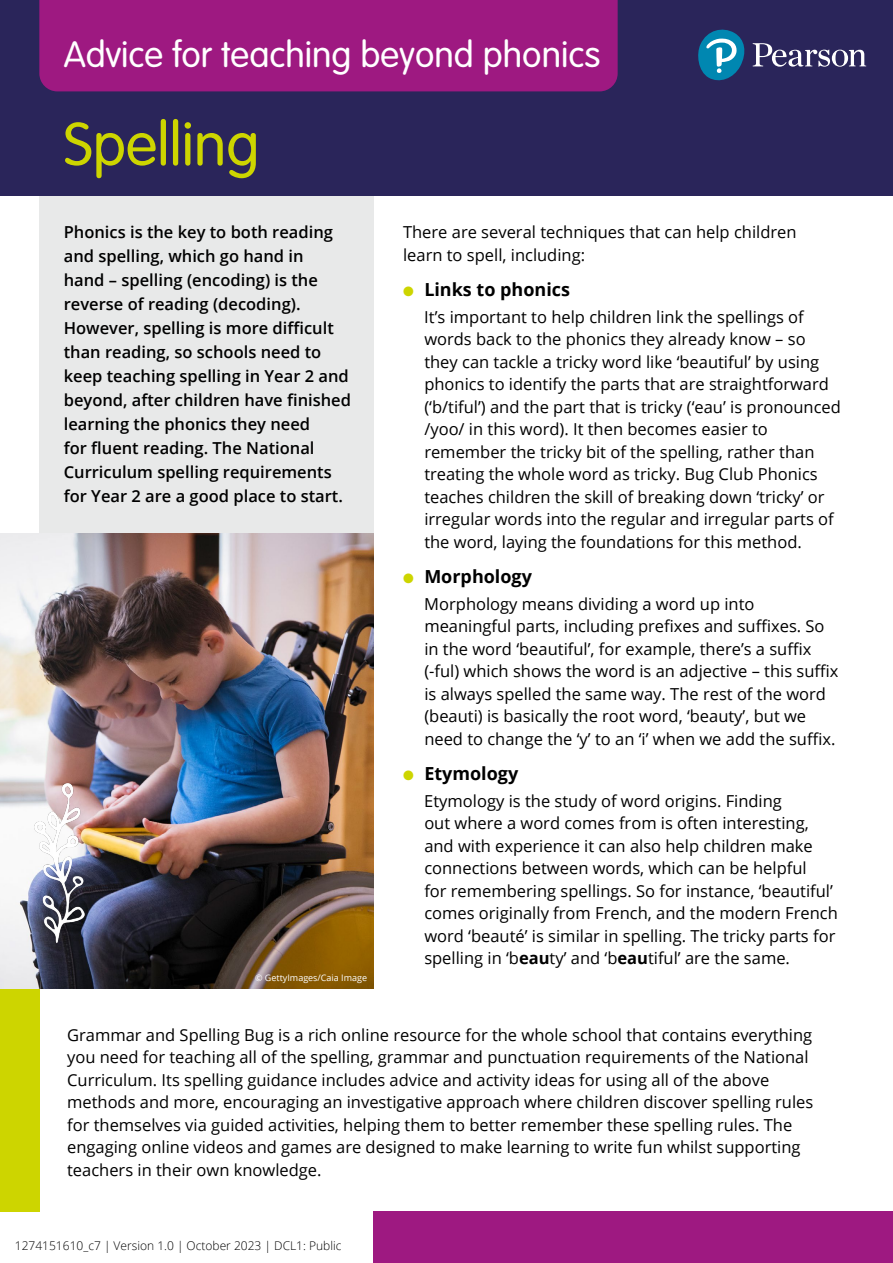
<style>
.page{position:relative;width:893px;height:1263px;background:#fff}
.page>*{position:absolute;margin:0;border:0;box-sizing:border-box;transform-origin:0 0}
.head{font:300 60px "VAG Rounded LTCYR";color:#cdd500}
.R_col_bullets{font:300 36px "VAG Rounded LTCYR";color:#fff}
.R_col_bullets-2{font:700 18px "Open Sans";color:#000}
.R_col_bullets-3{font:16.5px/22.5px "Open Sans";color:#000}
.body{font:16.5px/22.5px "Open Sans";color:#000}
.left_col_body{font:600 16.5px/24px "Open Sans";color:#000}
.t1{font:300 12px "Open Sans";color:#000}
.R_col_bullets-4{font:9px "Open Sans";color:#fff}
.s1{color:#cdd500}
.s2{font-weight:700}
</style>
<div class="page">
<div style="left:0;top:855px;width:39px;height:357px;background:#cdd500"></div>
<div style="left:39px;top:184px;width:334px;height:350px;background:#e8e9e9"></div>
<div style="left:373px;top:1212px;width:520px;height:51px;background:#9e1981"></div>
<div style="left:0;top:0;width:893px;height:196px;background:#2a255a"></div>
<img style="left:0;top:534px;width:373px;height:455px">
<img style="left:0;top:754px;width:105px;height:193px">
<svg style="left:753px;top:43px;width:113px;height:24px"></svg>
<svg style="left:698px;top:29px;width:47px;height:52px"></svg>
<div style="left:39px;top:0;width:579px;height:91px;background:#9e1981"></div>
<p class="R_col_bullets" style="left:64px;top:33px;width:538px">Advice for teaching beyond phonics</p>
<p class="head" style="left:64px;top:109px;width:197px">Spelling</p>
<p class="left_col_body" style="left:64px;top:220px;width:289px">Phonics is the key to both reading and spelling, which go hand in<br>hand – spelling (encoding) is the reverse of reading (decoding).<br>However, spelling is more difficult than reading, so schools need to keep teaching spelling in Year 2 and beyond, after children have finished learning the phonics they need<br>for fluent reading. The National Curriculum spelling requirements for Year 2 are a good place to start.</p>
<p class="body" style="left:403px;top:220px;width:395px">There are several techniques that can help children learn to spell, including:</p>
<p class="R_col_bullets-2" style="left:403px;top:276px;width:169px"><span class="s1">●</span> Links to phonics</p>
<p class="R_col_bullets-3" style="left:424px;top:305px;width:418px">It’s important to help children link the spellings of words back to the phonics they already know – so they can tackle a tricky word like ‘beautiful’ by using phonics to identify the parts that are straightforward (‘b/tiful’) and the part that is tricky (‘eau’ is pronounced /yoo/ in this word). It then becomes easier to remember the tricky bit of the spelling, rather than treating the whole word as tricky. Bug Club Phonics teaches children the skill of breaking down ‘tricky’ or irregular words into the regular and irregular parts of the word, laying the foundations for this method.</p>
<p class="R_col_bullets-2" style="left:403px;top:564px;width:130px"><span class="s1">●</span> Morphology</p>
<p class="R_col_bullets-3" style="left:424px;top:592px;width:416px">Morphology means dividing a word up into meaningful parts, including prefixes and suffixes. So in the word ‘beautiful’, for example, there’s a suffix (-ful) which shows the word is an adjective – this suffix is always spelled the same way. The rest of the word (beauti) is basically the root word, ‘beauty’, but we need to change the ‘y’ to an ‘i’ when we add the suffix.</p>
<p class="R_col_bullets-2" style="left:403px;top:761px;width:117px"><span class="s1">●</span> Etymology</p>
<p class="R_col_bullets-3" style="left:424px;top:789px;width:415px">Etymology is the study of word origins. Finding<br>out where a word comes from is often interesting, and with experience it can also help children make connections between words, which can be helpful<br>for remembering spellings. So for instance, ‘beautiful’ comes originally from French, and the modern French word ‘beauté’ is similar in spelling. The tricky parts for spelling in ‘b<span class="s2">eau</span>ty’ and ‘b<span class="s2">eau</span>tiful’ are the same.</p>
<p class="R_col_bullets-4" style="left:255px;top:971px;width:113px">© GettyImages/Caia Image</p>
<p class="body" style="left:67px;top:1023px;width:748px">Grammar and Spelling Bug is a rich online resource for the whole school that contains everything you need for teaching all of the spelling, grammar and punctuation requirements of the National Curriculum. Its spelling guidance includes advice and activity ideas for using all of the above methods and more, encouraging an investigative approach where children discover spelling rules for themselves via guided activities, helping them to better remember these spelling rules. The engaging online videos and games are designed to make learning to write fun whilst supporting teachers in their own knowledge.</p>
<p class="t1" style="left:15px;top:1237px;width:328px">1274151610_c7 | Version 1.0 | October 2023 | DCL1: Public</p>
</div>
